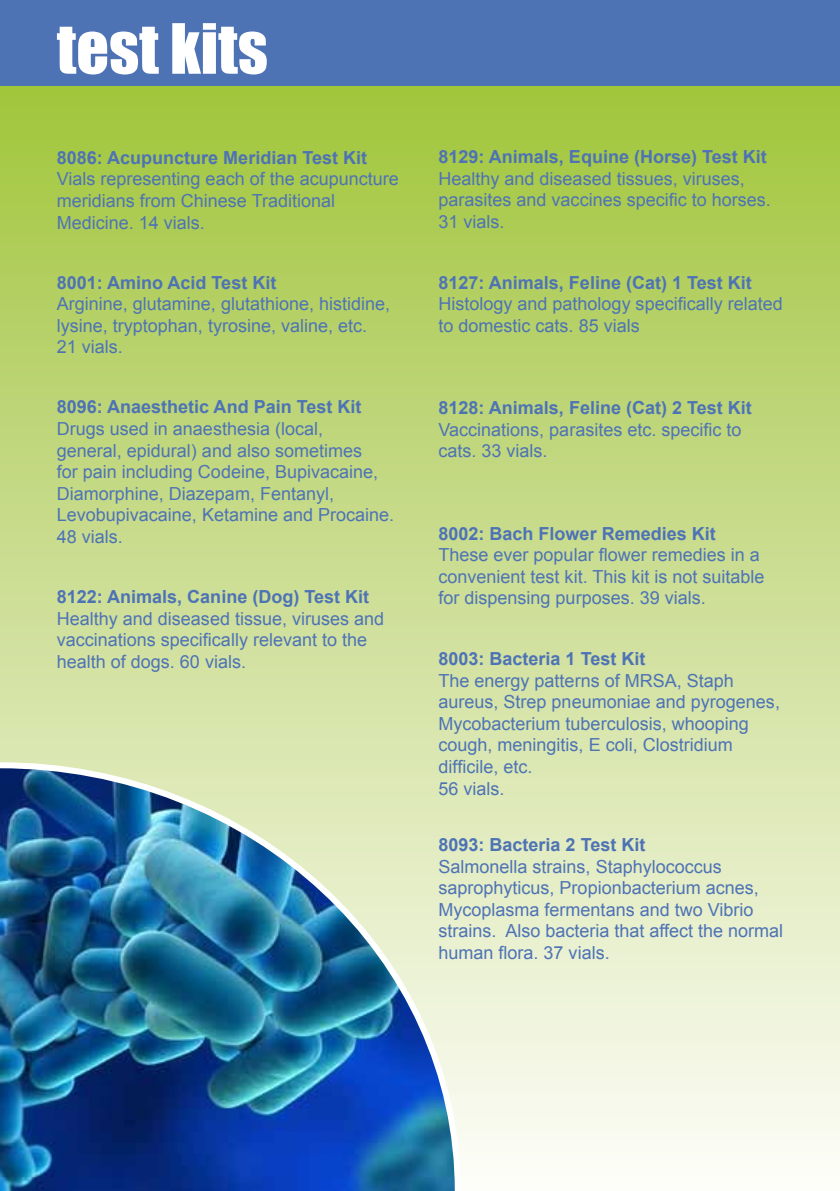
<style>
.page{position:relative;width:840px;height:1191px;background:#fff}
.page>*{position:absolute;margin:0;border:0;box-sizing:border-box;transform-origin:0 0}
.t1{font:64px "Impact";color:#fff}
.t2{font:18px/21.6px "Arial";color:#4e73b5}
.t3{font:700 18px "Arial";color:#4e73b5}
</style>
<div class="page">
<div style="left:0;top:0;width:839px;height:1191px;background:linear-gradient(to bottom,#9bc02f,#fffdfc)"></div>
<div style="left:0;top:0;width:839px;height:85px;background:#4e73b5"></div>
<img style="left:0;top:762px;width:460px;height:429px">
<h1 class="t1" style="left:57px;top:-1px;width:212px">test kits</h1>
<p class="t3" style="left:57px;top:146px;width:312px">8086: Acupuncture Meridian Test Kit</p>
<p class="t2" style="left:57px;top:168px;width:343px">Vials representing each of the acupuncture meridians from Chinese Traditional<br>Medicine. 14 vials.</p>
<p class="t3" style="left:57px;top:270px;width:221px">8001: Amino Acid Test Kit</p>
<p class="t2" style="left:57px;top:293px;width:335px">Arginine, glutamine, glutathione, histidine, lysine, tryptophan, tyrosine, valine, etc.<br>21 vials.</p>
<p class="t3" style="left:57px;top:395px;width:306px">8096: Anaesthetic And Pain Test Kit</p>
<p class="t2" style="left:57px;top:418px;width:339px">Drugs used in anaesthesia (local,<br>general, epidural) and also sometimes<br>for pain including Codeine, Bupivacaine, Diamorphine, Diazepam, Fentanyl, Levobupivacaine, Ketamine and Procaine.<br>48 vials.</p>
<p class="t3" style="left:57px;top:585px;width:314px">8122: Animals, Canine (Dog) Test Kit</p>
<p class="t2" style="left:57px;top:608px;width:329px">Healthy and diseased tissue, viruses and vaccinations specifically relevant to the health of dogs. 60 vials.</p>
<p class="t3" style="left:438px;top:145px;width:330px">8129: Animals, Equine (Horse) Test Kit</p>
<p class="t2" style="left:438px;top:168px;width:334px">Healthy and diseased tissues, viruses, parasites and vaccines specific to horses.<br>31 vials.</p>
<p class="t3" style="left:438px;top:270px;width:315px">8127: Animals, Feline (Cat) 1 Test Kit</p>
<p class="t2" style="left:438px;top:293px;width:345px">Histology and pathology specifically related to domestic cats. 85 vials</p>
<p class="t3" style="left:438px;top:396px;width:315px">8128: Animals, Feline (Cat) 2 Test Kit</p>
<p class="t2" style="left:438px;top:419px;width:304px">Vaccinations, parasites etc. specific to cats. 33 vials.</p>
<p class="t3" style="left:438px;top:521px;width:279px">8002: Bach Flower Remedies Kit</p>
<p class="t2" style="left:438px;top:544px;width:327px">These ever popular flower remedies in a convenient test kit. This kit is not suitable for dispensing purposes. 39 vials.</p>
<p class="t3" style="left:438px;top:647px;width:208px">8003: Bacteria 1 Test Kit</p>
<p class="t2" style="left:438px;top:669px;width:343px">The energy patterns of MRSA, Staph aureus, Strep pneumoniae and pyrogenes,<br>Mycobacterium tuberculosis, whooping cough, meningitis, E coli, Clostridium difficile, etc.<br>56 vials.</p>
<p class="t3" style="left:438px;top:833px;width:208px">8093: Bacteria 2 Test Kit</p>
<p class="t2" style="left:438px;top:855px;width:346px">Salmonella strains, Staphylococcus saprophyticus, Propionbacterium acnes, Mycoplasma fermentans and two Vibrio strains. Also bacteria that affect the normal human flora. 37 vials.</p>
</div>
